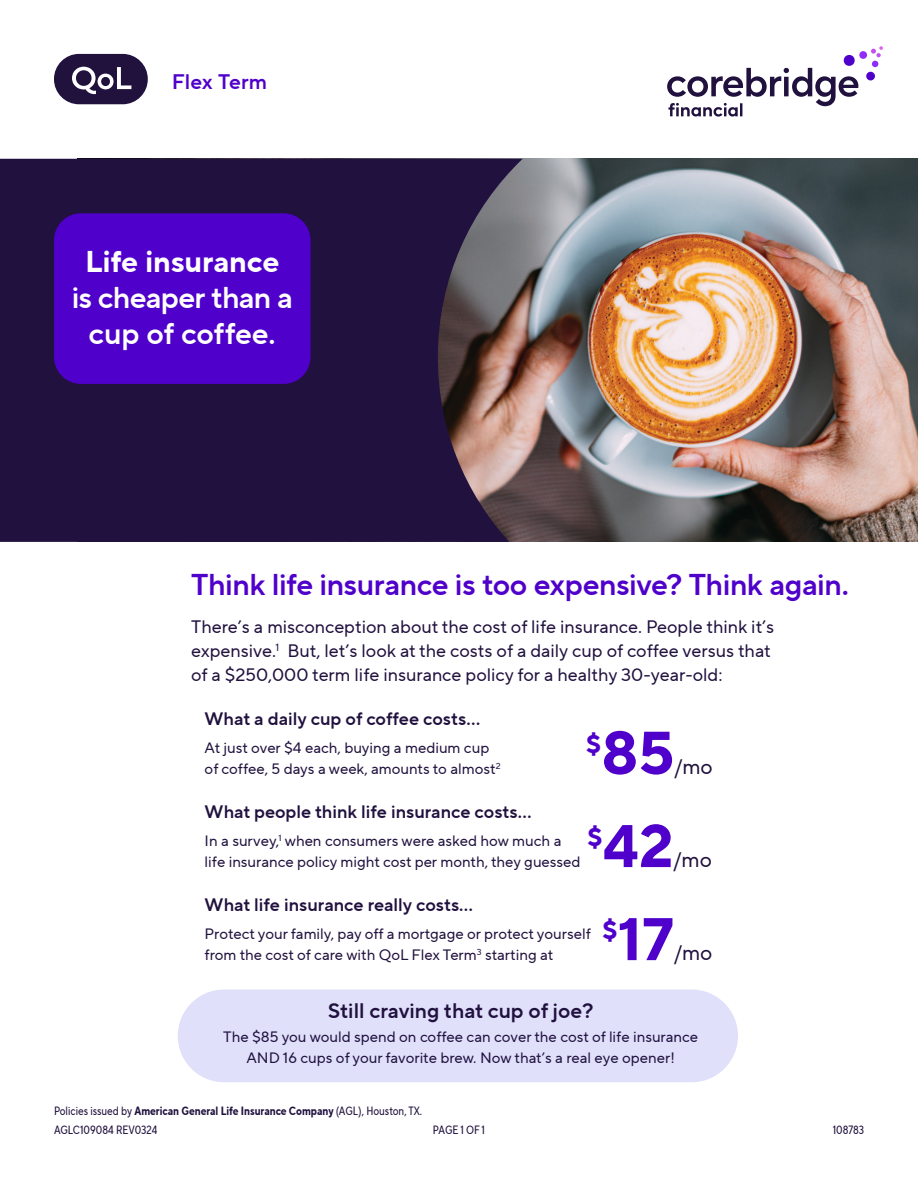
<style>
.page{position:relative;width:918px;height:1188px;background:#fff}
.page>*{position:absolute;margin:0;border:0;box-sizing:border-box;transform-origin:0 0}
.t1{font:700 60px "TT Norms Pro";color:#4f00ca}
.t2{font:30px "TT Norms Pro Dm Bd";letter-spacing:-.015em;color:#4f00ca}
.t3{font:30px/36px "TT Norms Pro Dm Bd";letter-spacing:-.02em;color:#fff;text-align:center}
.t4{font:700 25.5px "TT Norms Pro";color:#4f00ca}
.t5{font:21px "TT Norms Pro Dm Bd";color:#20113e}
.t6{font:21px "TT Norms Pro";color:#20113e}
.t7{font:21px "TT Norms Pro Dm Bd";letter-spacing:.005em;color:#4f00ca}
.t8{font:18px/24px "TT Norms Pro";color:#20113e}
.t9{font:18px "TT Norms Pro Dm Bd";color:#20113e}
.t10{font:15px/21px "TT Norms Pro";color:#20113e}
.t11{font:700 12px "TT Norms Pro Cond";color:#20113e}
.t12{font:12px "TT Norms Pro Cond";color:#20113e}
.s1{font-family:"TT Norms Pro";font-weight:700}
.s2{font-weight:400}
</style>
<div class="page">
<div style="left:178px;top:989px;width:560px;height:93px;background:#e0e0fb;border-radius:46px"></div>
<div style="left:54px;top:54px;width:94px;height:50px;background:#21123d;border-radius:25px"></div>
<svg style="left:667px;top:46px;width:216px;height:71px"></svg>
<div style="left:866px;top:72px;width:9px;height:9px;background:#4f00ca;border-radius:50%"></div>
<svg style="left:72px;top:67px;width:59px;height:27px"></svg>
<img style="left:523px;top:159px;width:395px;height:383px">
<svg style="left:0;top:159px;width:523px;height:383px;background:#2e1e44"></svg>
<div style="left:54px;top:213px;width:256px;height:171px;background:#4f00ca;border-radius:27px"></div>
<p class="t7" style="left:172px;top:66px;width:97px">Flex Term</p>
<h1 class="t3" style="left:72px;top:243px;width:223px"><span class="s1">Life insurance </span>is cheaper than a cup of coffee.</h1>
<h2 class="t2" style="left:191px;top:563px;width:659px">Think life insurance is too expensive? Think again.</h2>
<p class="t8" style="left:191px;top:615px;width:585px">There’s a misconception about the cost of life insurance. People think it’s expensive.<sup>1</sup> But, let’s look at the costs of a daily cup of coffee versus that of a $250,000 term life insurance policy for a healthy 30-year-old:</p>
<p class="t9" style="left:205px;top:706px;width:277px">What a daily cup of coffee costs…</p>
<p class="t10" style="left:205px;top:737px;width:297px">At just over $4 each, buying a medium cup of coffee, 5 days a week, amounts to almost<sup>2</sup></p>
<p class="t9" style="left:205px;top:799px;width:328px">What people think life insurance costs…</p>
<p class="t4" style="left:586px;top:725px;width:17px">$</p>
<p class="t1" style="left:601px;top:708px;width:75px">85</p>
<p class="t6" style="left:674px;top:751px;width:40px">/mo</p>
<p class="t10" style="left:205px;top:830px;width:377px">In a survey,<sup>1</sup> when consumers were asked how much a life insurance policy might cost per month, they guessed</p>
<p class="t4" style="left:587px;top:818px;width:17px">$</p>
<p class="t1" style="left:603px;top:802px;width:72px">42</p>
<p class="t6" style="left:674px;top:845px;width:40px">/mo</p>
<p class="t9" style="left:205px;top:892px;width:270px">What life insurance really costs…</p>
<p class="t4" style="left:602px;top:911px;width:17px">$</p>
<p class="t1" style="left:618px;top:895px;width:58px">17</p>
<p class="t10" style="left:205px;top:923px;width:388px">Protect your family, pay off a mortgage or protect yourself from the cost of care with QoL Flex Term<sup>3</sup> starting at</p>
<h3 class="t5" style="left:328px;top:995px;width:267px">Still craving that cup of joe?</h3>
<p class="t10" style="left:223px;top:1026px;width:476px;text-align:center">The $85 you would spend on coffee can cover the cost of life insurance<br>AND 16 cups of your favorite brew. Now that’s a real eye opener!</p>
<p class="t11" style="left:54px;top:1102px;width:370px"><span class="s2">Policies issued by</span> American General Life Insurance Company <span class="s2">(AGL), Houston, TX.</span></p>
<p class="t6" style="left:674px;top:938px;width:40px">/mo</p>
<p class="t12" style="left:54px;top:1121px;width:105px">AGLC109084 REV0324</p>
<p class="t12" style="left:433px;top:1121px;width:54px">PAGE 1 OF 1</p>
<p class="t12" style="left:833px;top:1121px;width:33px">108783</p>
</div>
